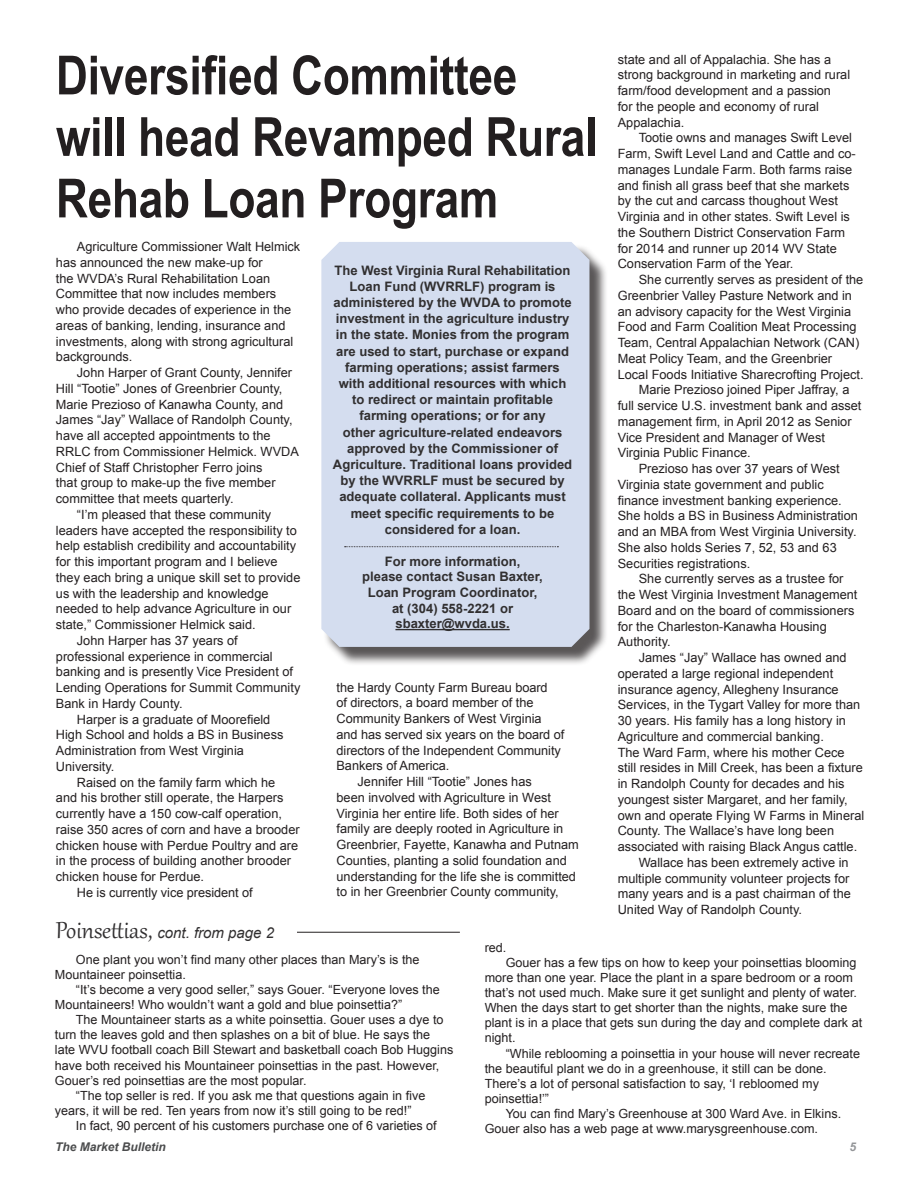
<style>
.page{position:relative;width:918px;height:1188px;background:#fff}
.page>*{position:absolute;margin:0;border:0;box-sizing:border-box;transform-origin:0 0}
.t1{font:700 54px/61.5px "Arial Narrow";letter-spacing:-.005em;color:#231f20}
.t2{font:italic 15px "Arial";color:#312f30}
.t3{font:700 13.05px/16.2px "Arial";color:#312f30;text-align:center}
.t4{font:12.75px/15.8px "Arial";color:#231f20}
.t5{font:12.6px/15.1px "Arial";color:#231f20}
.t6{font:italic 700 12px "Arial";color:#4b4c4d}
.t7{font:italic 700 12px "Arial";color:#939598}
.s1{font-family:"Gabriola";font-style:normal;font-size:28.5px}
</style>
<div class="page">
<div style="left:324px;top:244px;width:284px;height:422px;background:#231f20;opacity:.75"></div>
<div style="left:321px;top:242px;width:268px;height:405px;background:#d4ddef"></div>
<hr style="left:297px;top:932px;width:163px;height:1px;background:#231f20">
<hr style="left:395px;top:629px;width:115px;height:1px;background:#312f30">
<svg style="left:345px;top:546px;width:213px;height:1px"></svg>
<p class="t1" style="left:56px;top:42px;width:543px">Diversified Committee will head Revamped Rural<br>Rehab Loan Program</p>
<p class="t3" style="left:333px;top:262px;width:241px">The West Virginia Rural Rehabilitation Loan Fund (WVRRLF) program is administered by the WVDA to promote investment in the agriculture industry in the state. Monies from the program are used to start, purchase or expand farming operations; assist farmers with additional resources with which to redirect or maintain profitable farming operations; or for any<br>other agriculture-related endeavors approved by the Commissioner of Agriculture. Traditional loans provided by the WVRRLF must be secured by adequate collateral. Applicants must meet specific requirements to be considered for a loan.</p>
<p class="t3" style="left:362px;top:554px;width:182px;line-height:15.6px">For more information,<br>please contact Susan Baxter,<br>Loan Program Coordinator, at (304) 558-2221 or sbaxter@wvda.us.</p>
<p class="t4" style="left:56px;top:239px;width:246px;text-indent:21px">Agriculture Commissioner Walt Helmick has announced the new make-up for<br>the WVDA’s Rural Rehabilitation Loan Committee that now includes members who provide decades of experience in the areas of banking, lending, insurance and investments, along with strong agricultural backgrounds.</p>
<p class="t4" style="left:56px;top:365px;width:244px;text-indent:21px">John Harper of Grant County, Jennifer Hill “Tootie” Jones of Greenbrier County, Marie Prezioso of Kanawha County, and James “Jay” Wallace of Randolph County, have all accepted appointments to the RRLC from Commissioner Helmick. WVDA Chief of Staff Christopher Ferro joins<br>that group to make-up the five member committee that meets quarterly.</p>
<p class="t4" style="left:56px;top:507px;width:246px;text-indent:21px">“I’m pleased that these community leaders have accepted the responsibility to help establish credibility and accountability for this important program and I believe they each bring a unique skill set to provide us with the leadership and knowledge needed to help advance Agriculture in our state,” Commissioner Helmick said.</p>
<p class="t4" style="left:56px;top:633px;width:246px;text-indent:21px">John Harper has 37 years of professional experience in commercial banking and is presently Vice President of Lending Operations for Summit Community Bank in Hardy County.</p>
<p class="t4" style="left:56px;top:711px;width:229px;text-indent:21px">Harper is a graduate of Moorefield<br>High School and holds a BS in Business<br>Administration from West Virginia<br>University.</p>
<p class="t4" style="left:56px;top:774px;width:245px;text-indent:21px">Raised on the family farm which he and his brother still operate, the Harpers currently have a 150 cow-calf operation, raise 350 acres of corn and have a brooder chicken house with Perdue Poultry and are in the process of building another brooder chicken house for Perdue.</p>
<p class="t4" style="left:77px;top:885px;width:177px">He is currently vice president of</p>
<p class="t4" style="left:337px;top:679px;width:229px">the Hardy County Farm Bureau board<br>of directors, a board member of the Community Bankers of West Virginia and has served six years on the board of directors of the Independent Community Bankers of America.</p>
<p class="t4" style="left:337px;top:774px;width:244px;text-indent:21px">Jennifer Hill “Tootie” Jones has<br>been involved with Agriculture in West Virginia her entire life. Both sides of her family are deeply rooted in Agriculture in Greenbrier, Fayette, Kanawha and Putnam Counties, planting a solid foundation and understanding for the life she is committed to in her Greenbrier County community,</p>
<p class="t4" style="left:618px;top:51px;width:234px">state and all of Appalachia. She has a strong background in marketing and rural farm/food development and a passion<br>for the people and economy of rural<br>Appalachia.</p>
<p class="t4" style="left:618px;top:130px;width:240px;text-indent:21px">Tootie owns and manages Swift Level Farm, Swift Level Land and Cattle and co&shy;manages Lundale Farm. Both farms raise and finish all grass beef that she markets by the cut and carcass thoughout West Virginia and in other states. Swift Level is the Southern District Conservation Farm for 2014 and runner up 2014 WV State Conservation Farm of the Year.</p>
<p class="t4" style="left:618px;top:272px;width:247px;text-indent:21px">She currently serves as president of the Greenbrier Valley Pasture Network and in an advisory capacity for the West Virginia Food and Farm Coalition Meat Processing Team, Central Appalachian Network (CAN)<br>Meat Policy Team, and the Greenbrier Local Foods Initiative Sharecrofting Project.</p>
<p class="t4" style="left:618px;top:382px;width:245px;text-indent:21px">Marie Prezioso joined Piper Jaffray, a full service U.S. investment bank and asset management firm, in April 2012 as Senior Vice President and Manager of West Virginia Public Finance.</p>
<p class="t4" style="left:618px;top:461px;width:242px;text-indent:21px">Prezioso has over 37 years of West Virginia state government and public finance investment banking experience.<br>She holds a BS in Business Administration and an MBA from West Virginia University.<br>She also holds Series 7, 52, 53 and 63<br>Securities registrations.</p>
<p class="t4" style="left:618px;top:571px;width:241px;text-indent:21px">She currently serves as a trustee for the West Virginia Investment Management Board and on the board of commissioners for the Charleston-Kanawha Housing Authority.</p>
<p class="t4" style="left:618px;top:650px;width:244px;text-indent:21px">James “Jay” Wallace has owned and operated a large regional independent insurance agency, Allegheny Insurance Services, in the Tygart Valley for more than 30 years. His family has a long history in Agriculture and commercial banking.</p>
<p class="t4" style="left:618px;top:744px;width:248px">The Ward Farm, where his mother Cece still resides in Mill Creek, has been a fixture in Randolph County for decades and his youngest sister Margaret, and her family, own and operate Flying W Farms in Mineral County. The Wallace’s have long been associated with raising Black Angus cattle.</p>
<p class="t4" style="left:618px;top:855px;width:235px;text-indent:21px">Wallace has been extremely active in multiple community volunteer projects for many years and is a past chairman of the United Way of Randolph County.</p>
<p class="t2" style="left:56px;top:923px;width:220px"><span class="s1">Poinsettias,</span> cont. from page 2</p>
<p class="t5" style="left:55px;top:952px;width:366px;text-indent:21px">One plant you won’t find many other places than Mary’s is the<br>Mountaineer poinsettia.</p>
<p class="t5" style="left:55px;top:982px;width:386px;text-indent:21px">“It’s become a very good seller,” says Gouer. “Everyone loves the<br>Mountaineers! Who wouldn’t want a gold and blue poinsettia?”</p>
<p class="t5" style="left:55px;top:1012px;width:400px;text-indent:21px">The Mountaineer starts as a white poinsettia. Gouer uses a dye to turn the leaves gold and then splashes on a bit of blue. He says the late WVU football coach Bill Stewart and basketball coach Bob Huggins have both received his Mountaineer poinsettias in the past. However, Gouer’s red poinsettias are the most popular.</p>
<p class="t5" style="left:55px;top:1088px;width:372px;text-indent:21px">“The top seller is red. If you ask me that questions again in five years, it will be red. Ten years from now it’s still going to be red!”</p>
<p class="t5" style="left:76px;top:1118px;width:362px">In fact, 90 percent of his customers purchase one of 6 varieties of</p>
<p class="t5" style="left:485px;top:940px;width:23px">red.</p>
<p class="t5" style="left:485px;top:955px;width:379px;text-indent:21px">Gouer has a few tips on how to keep your poinsettias blooming more than one year. Place the plant in a spare bedroom or a room that’s not used much. Make sure it get sunlight and plenty of water.<br>When the days start to get shorter than the nights, make sure the plant is in a place that gets sun during the day and complete dark at night.</p>
<p class="t5" style="left:485px;top:1046px;width:377px;text-indent:21px">“While reblooming a poinsettia in your house will never recreate the beautiful plant we do in a greenhouse, it still can be done.<br>There’s a lot of personal satisfaction to say, ‘I rebloomed my poinsettia!’”</p>
<p class="t5" style="left:485px;top:1106px;width:358px;text-indent:21px">You can find Mary’s Greenhouse at 300 Ward Ave. in Elkins.<br>Gouer also has a web page at www.marysgreenhouse.com.</p>
<p class="t6" style="left:55px;top:1139px;width:112px">The Market Bulletin</p>
<p class="t7" style="left:850px;top:1139px;width:8px">5</p>
</div>
